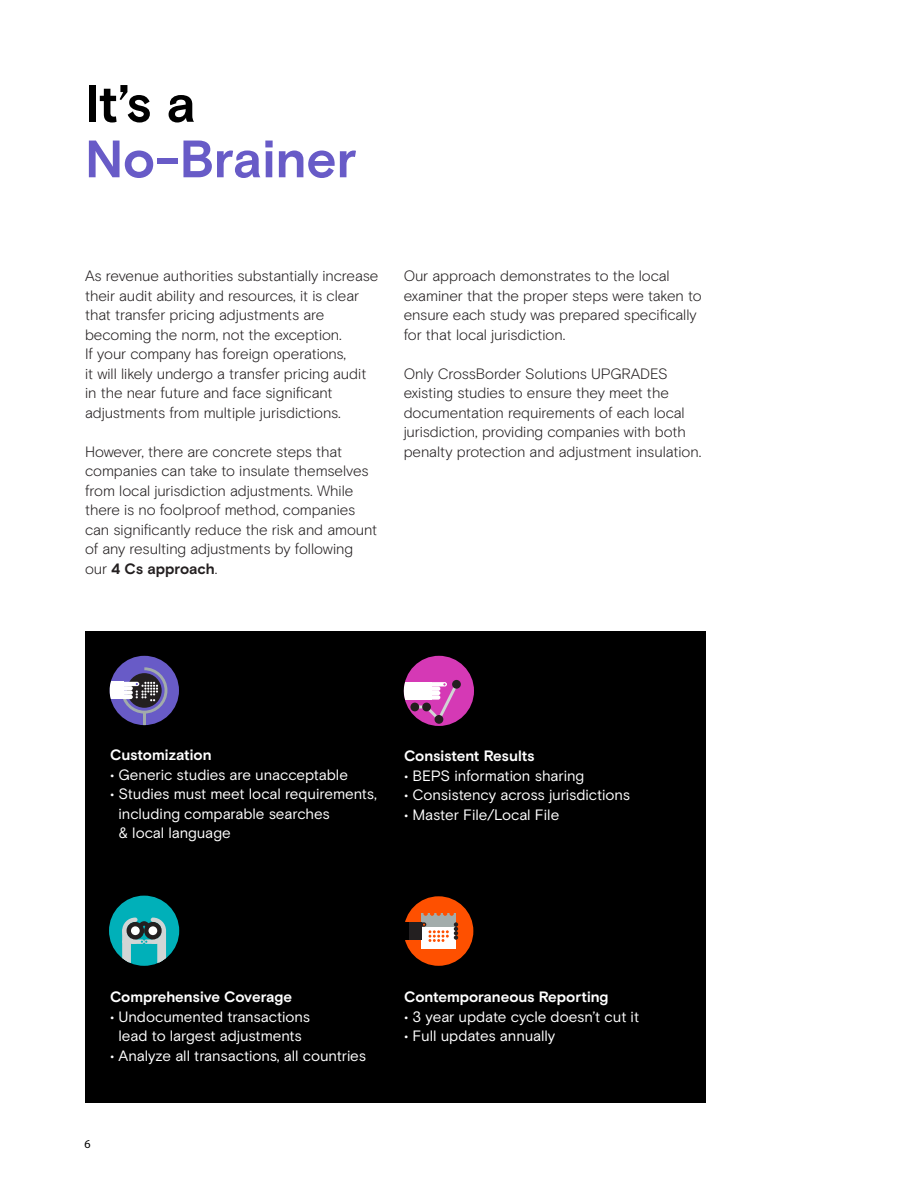
<style>
.page{position:relative;width:918px;height:1188px;background:#fff}
.page>*{position:absolute;margin:0;border:0;box-sizing:border-box;transform-origin:0 0}
.Standard_Text{font:700 52.5px/55.5px "Basis Grotesque";letter-spacing:-.01em;color:#685bc7}
.Standard_Text-2{font:300 15px/19.5px "Basis Grotesque";letter-spacing:-.005em;color:#231f20}
.Standard_Text-3{font:15px/19.5px "Basis Grotesque";letter-spacing:-.01em;color:#fff;text-align:center}
.Standard_Text-4{font:700 15px "Basis Grotesque";letter-spacing:-.005em;color:#fff}
.t1{font:12px "Myriad Pro";color:#000}
.s1{color:#000}
.s2{font-weight:700}
</style>
<div class="page">
<div style="left:85px;top:632px;width:620px;height:471px;background:#000"></div>
<div style="left:110px;top:656px;width:69px;height:69px;background:#685bc7;border-radius:50%"></div>
<div style="left:110px;top:682px;width:14px;height:17px;background:#fff"></div>
<svg style="left:121px;top:667px;width:46px;height:58px"></svg>
<div style="left:109px;top:896px;width:70px;height:70px;background:#00b0b9;border-radius:50%"></div>
<svg style="left:122px;top:918px;width:44px;height:48px"></svg>
<div style="left:404px;top:656px;width:70px;height:70px;background:#d539b5;border-radius:50%"></div>
<div style="left:404px;top:682px;width:28px;height:18px;background:#fff"></div>
<svg style="left:429px;top:682px;width:18px;height:4px"></svg>
<div style="left:452px;top:680px;width:9px;height:9px;background:#231f20;border-radius:50%"></div>
<div style="left:410px;top:703px;width:9px;height:8px;background:#231f20;border-radius:50%"></div>
<svg style="left:416px;top:683px;width:42px;height:39px"></svg>
<div style="left:404px;top:896px;width:69px;height:70px;background:#fe5000;border-radius:50%"></div>
<div style="left:421px;top:914px;width:35px;height:34px;background:#fff"></div>
<div style="left:421px;top:914px;width:35px;height:13px;background:#a2acab"></div>
<div style="left:404px;top:922px;width:17px;height:18px;background:#231f20"></div>
<svg style="left:423px;top:913px;width:31px;height:3px"></svg>
<svg style="left:421px;top:922px;width:37px;height:20px"></svg>
<div style="left:394px;top:922px;width:15px;height:18px;background:#000"></div>
<p class="Standard_Text" style="left:85px;top:75px;width:273px"><span class="s1">It’s a<br></span>No-Brainer</p>
<p class="Standard_Text-2" style="left:85px;top:266px;width:295px">As revenue authorities substantially increase their audit ability and resources, it is clear that transfer pricing adjustments are becoming the norm, not the exception.<br>If your company has foreign operations,<br>it will likely undergo a transfer pricing audit in the near future and face significant adjustments from multiple jurisdictions.</p>
<p class="Standard_Text-2" style="left:85px;top:441px;width:294px">However, there are concrete steps that companies can take to insulate themselves from local jurisdiction adjustments. While there is no foolproof method, companies can significantly reduce the risk and amount of any resulting adjustments by following our <span class="s2">4 Cs approach</span>.</p>
<p class="Standard_Text-2" style="left:404px;top:266px;width:299px">Our approach demonstrates to the local examiner that the proper steps were taken to ensure each study was prepared specifically for that local jurisdiction.</p>
<p class="Standard_Text-2" style="left:404px;top:363px;width:299px">Only CrossBorder Solutions UPGRADES existing studies to ensure they meet the documentation requirements of each local jurisdiction, providing companies with both penalty protection and adjustment insulation.</p>
<p class="Standard_Text-4" style="left:110px;top:746px;width:103px">Customization</p>
<p class="Standard_Text-3" style="left:110px;top:765px;width:239px">• Generic studies are unacceptable</p>
<p class="Standard_Text-3" style="left:119px;top:784px;width:260px;text-align:left;text-indent:-8px">• Studies must meet local requirements, including comparable searches<br>&amp; local language</p>
<p class="Standard_Text-4" style="left:404px;top:747px;width:132px">Consistent Results</p>
<p class="Standard_Text-3" style="left:404px;top:766px;width:182px">• BEPS information sharing</p>
<p class="Standard_Text-3" style="left:404px;top:785px;width:227px">• Consistency across jurisdictions</p>
<p class="Standard_Text-3" style="left:404px;top:805px;width:157px">• Master File/Local File</p>
<p class="Standard_Text-4" style="left:110px;top:988px;width:184px">Comprehensive Coverage</p>
<p class="Standard_Text-3" style="left:110px;top:1006px;width:202px">• Undocumented transactions lead to largest adjustments</p>
<p class="Standard_Text-3" style="left:110px;top:1045px;width:257px">• Analyze all transactions, all countries</p>
<p class="t1" style="left:84px;top:1137px;width:8px">6</p>
<p class="Standard_Text-4" style="left:404px;top:988px;width:206px">Contemporaneous Reporting</p>
<p class="Standard_Text-3" style="left:404px;top:1006px;width:236px">• 3 year update cycle doesn’t cut it</p>
<p class="Standard_Text-3" style="left:404px;top:1026px;width:153px">• Full updates annually</p>
</div>
